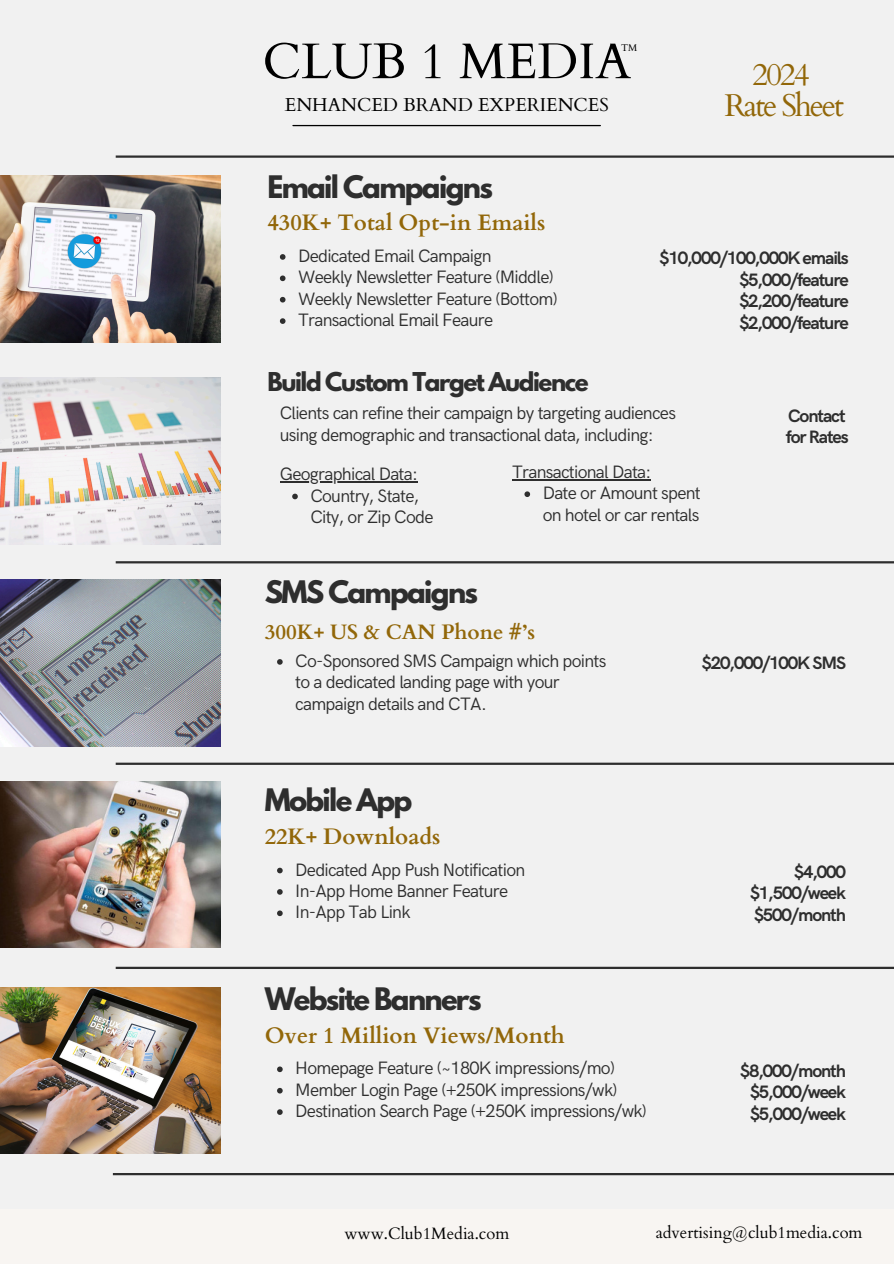
<style>
.page{position:relative;width:894px;height:1264px;background:#fff}
.page>*{position:absolute;margin:0;border:0;box-sizing:border-box;transform-origin:0 0}
.t1{font:50.1px "Cardo";color:#000}
.t2{font:31.35px/30.8px "Cardo";letter-spacing:-.07em;color:#926709;text-align:center}
.t3{font:700 27.45px "League Spartan";letter-spacing:-.06em;color:#2e2e2e}
.t4{font:700 22.95px "League Spartan";letter-spacing:-.06em;color:#2e2e2e}
.t5{font:700 22.35px "Cardo";color:#926709}
.t6{font:700 20.85px "Cardo";color:#926709}
.t7{font:18.6px "Cardo";color:#000}
.t8{font:18px/21.3px "HK Grotesk";letter-spacing:-.04em;color:#2e2e2e}
.t9{font:700 18px "HK Grotesk";letter-spacing:-.06em;color:#2e2e2e}
.t10{font:16.5px "Cardo";color:#000}
.t11{font:9.75px "Cardo";color:#000}
</style>
<div class="page">
<div style="left:0;top:0;width:893px;height:1263px;background:#f1f1f1"></div>
<img style="left:0;top:580px;width:220px;height:166px">
<img style="left:0;top:781px;width:220px;height:166px">
<img style="left:0;top:987px;width:220px;height:166px">
<img style="left:0;top:378px;width:220px;height:166px">
<img style="left:0;top:176px;width:220px;height:166px">
<hr style="left:116px;top:155px;width:777px;height:3px;background:#2e2e2e">
<hr style="left:116px;top:561px;width:777px;height:2px;background:#2e2e2e">
<hr style="left:116px;top:762px;width:777px;height:3px;background:#2e2e2e">
<hr style="left:116px;top:966px;width:777px;height:3px;background:#2e2e2e">
<hr style="left:113px;top:1172px;width:780px;height:3px;background:#2e2e2e">
<svg style="left:280px;top:254px;width:5px;height:6px"></svg>
<svg style="left:280px;top:275px;width:5px;height:6px"></svg>
<svg style="left:280px;top:297px;width:5px;height:5px"></svg>
<svg style="left:280px;top:318px;width:5px;height:6px"></svg>
<hr style="left:293px;top:125px;width:307px;height:1px;background:#000">
<svg style="left:277px;top:659px;width:5px;height:5px"></svg>
<hr style="left:280px;top:481px;width:137px;height:1px;background:#2e2e2e">
<svg style="left:292px;top:493px;width:6px;height:6px"></svg>
<hr style="left:512px;top:479px;width:138px;height:1px;background:#2e2e2e">
<svg style="left:524px;top:491px;width:6px;height:6px"></svg>
<svg style="left:277px;top:867px;width:5px;height:6px"></svg>
<svg style="left:277px;top:889px;width:5px;height:5px"></svg>
<svg style="left:277px;top:910px;width:5px;height:6px"></svg>
<svg style="left:277px;top:1066px;width:5px;height:6px"></svg>
<svg style="left:277px;top:1087px;width:5px;height:6px"></svg>
<svg style="left:277px;top:1109px;width:5px;height:5px"></svg>
<div style="left:0;top:1208px;width:893px;height:55px;background:#f8f5f2"></div>
<p class="t1" style="left:262px;top:29px;width:370px">CLUB 1 MEDIA</p>
<p class="t7" style="left:285px;top:93px;width:325px">ENHANCED BRAND EXPERIENCES</p>
<p class="t11" style="left:621px;top:41px;width:18px">TM</p>
<h1 class="t3" style="left:267px;top:173px;width:227px">Email Campaigns</h1>
<p class="t5" style="left:267px;top:208px;width:279px">430K+ Total Opt-in Emails</p>
<p class="t8" style="left:298px;top:246px;width:195px">Dedicated Email Campaign</p>
<h6 class="t8" style="left:298px;top:267px;width:257px">Weekly Newsletter Feature (Middle)</h6>
<h2 class="t8" style="left:298px;top:289px;width:261px">Weekly Newsletter Feature (Bottom)</h2>
<h3 class="t8" style="left:298px;top:310px;width:197px">Transactional Email Feaure</h3>
<p class="t4" style="left:267px;top:370px;width:322px">Build Custom Target Audience</p>
<p class="t2" style="left:724px;top:60px;width:121px">2024<br>Rate Sheet</p>
<h4 class="t9" style="left:659px;top:248px;width:191px">$10,000/100,000K emails</h4>
<p class="t9" style="left:739px;top:270px;width:111px">$5,000/feature</p>
<p class="t9" style="left:739px;top:291px;width:111px">$2,200/feature</p>
<p class="t9" style="left:739px;top:312px;width:111px">$2,000/feature</p>
<p class="t8" style="left:280px;top:403px;width:397px">Clients can refine their campaign by targeting audiences using demographic and transactional data, including:</p>
<p class="t8" style="left:280px;top:464px;width:140px">Geographical Data:</p>
<p class="t8" style="left:310px;top:485px;width:125px">Country, State,<br>City, or Zip Code</p>
<h4 class="t3" style="left:264px;top:578px;width:215px">SMS Campaigns</h4>
<h3 class="t8" style="left:512px;top:462px;width:141px">Transactional Data:</h3>
<h4 class="t8" style="left:542px;top:483px;width:160px">Date or Amount spent on hotel or car rentals</h4>
<p class="t6" style="left:264px;top:618px;width:272px">300K+ US &amp; CAN Phone #’s</p>
<p class="t9" style="left:787px;top:405px;width:59px">Contact</p>
<h5 class="t9" style="left:785px;top:427px;width:65px">for Rates</h5>
<p class="t8" style="left:295px;top:651px;width:312px">Co-Sponsored SMS Campaign which points to a dedicated landing page with your campaign details and CTA.</p>
<p class="t9" style="left:701px;top:653px;width:145px">$20,000/100K SMS</p>
<h3 class="t3" style="left:264px;top:786px;width:149px">Mobile App</h3>
<p class="t5" style="left:264px;top:822px;width:177px">22K+ Downloads</p>
<h4 class="t8" style="left:295px;top:859px;width:231px">Dedicated App Push Notification</h4>
<p class="t8" style="left:295px;top:880px;width:214px">In-App Home Banner Feature</p>
<p class="t8" style="left:295px;top:902px;width:117px">In-App Tab Link</p>
<h3 class="t3" style="left:264px;top:985px;width:218px">Website Banners</h3>
<p class="t5" style="left:264px;top:1020px;width:302px">Over 1 Million Views/Month</p>
<h4 class="t8" style="left:295px;top:1058px;width:321px">Homepage Feature (~180K impressions/mo)</h4>
<p class="t8" style="left:295px;top:1079px;width:323px">Member Login Page (+250K impressions/wk)</p>
<p class="t8" style="left:295px;top:1101px;width:353px">Destination Search Page (+250K impressions/wk)</p>
<p class="t9" style="left:794px;top:861px;width:53px">$4,000</p>
<p class="t9" style="left:749px;top:883px;width:97px">$1,500/week</p>
<p class="t9" style="left:753px;top:904px;width:93px">$500/month</p>
<p class="t9" style="left:740px;top:1060px;width:107px">$8,000/month</p>
<p class="t9" style="left:749px;top:1081px;width:97px">$5,000/week</p>
<p class="t9" style="left:749px;top:1103px;width:97px">$5,000/week</p>
<p class="t10" style="left:344px;top:1222px;width:166px">www.Club1Media.com</p>
<p class="t10" style="left:655px;top:1221px;width:208px">advertising@club1media.com</p>
</div>
